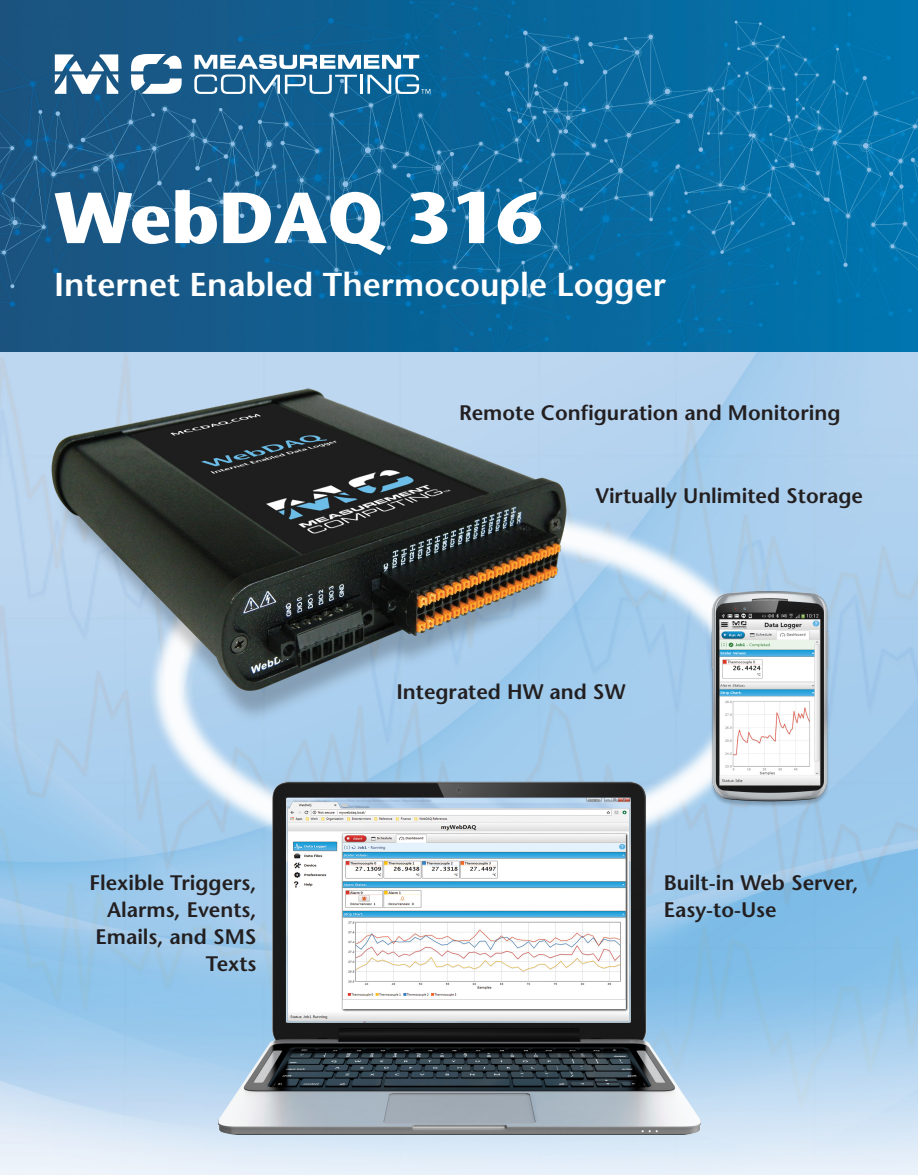
<style>
.page{position:relative;width:918px;height:1175px;background:#fff}
.page>*{position:absolute;margin:0;border:0;box-sizing:border-box;transform-origin:0 0}
.t1{font:700 72px "Stone Sans";color:#fff}
.t2{font:600 33px "Stone Sans";color:#fff}
.t3{font:600 21px/27px "Stone Sans";color:#231f20;text-align:right}
</style>
<div class="page">
<img style="left:0;top:0;width:918px;height:1174px">
<svg style="left:147px;top:501px;width:624px;height:370px;background:#acd0ed"></svg>
<svg style="left:194px;top:55px;width:236px;height:39px"></svg>
<svg style="left:55px;top:54px;width:63px;height:40px"></svg>
<svg style="left:131px;top:54px;width:51px;height:40px"></svg>
<img style="left:210px;top:777px;width:498px;height:395px">
<img style="left:710px;top:588px;width:121px;height:223px">
<img style="left:37px;top:334px;width:560px;height:421px">
<h1 class="t1" style="left:54px;top:175px;width:490px">WebDAQ 316</h1>
<h2 class="t2" style="left:54px;top:265px;width:614px">Internet Enabled Thermocouple Logger</h2>
<p class="t3" style="left:459px;top:399px;width:383px">Remote Configuration and Monitoring</p>
<p class="t3" style="left:596px;top:482px;width:269px">Virtually Unlimited Storage</p>
<p class="t3" style="left:396px;top:678px;width:231px">Integrated HW and SW</p>
<p class="t3" style="left:89px;top:869px;width:169px">Flexible Triggers,<br>Alarms, Events,<br>Emails, and SMS<br>Texts</p>
<p class="t3" style="left:664px;top:869px;width:196px;text-align:left">Built-in Web Server,<br>Easy-to-Use</p>
</div>
